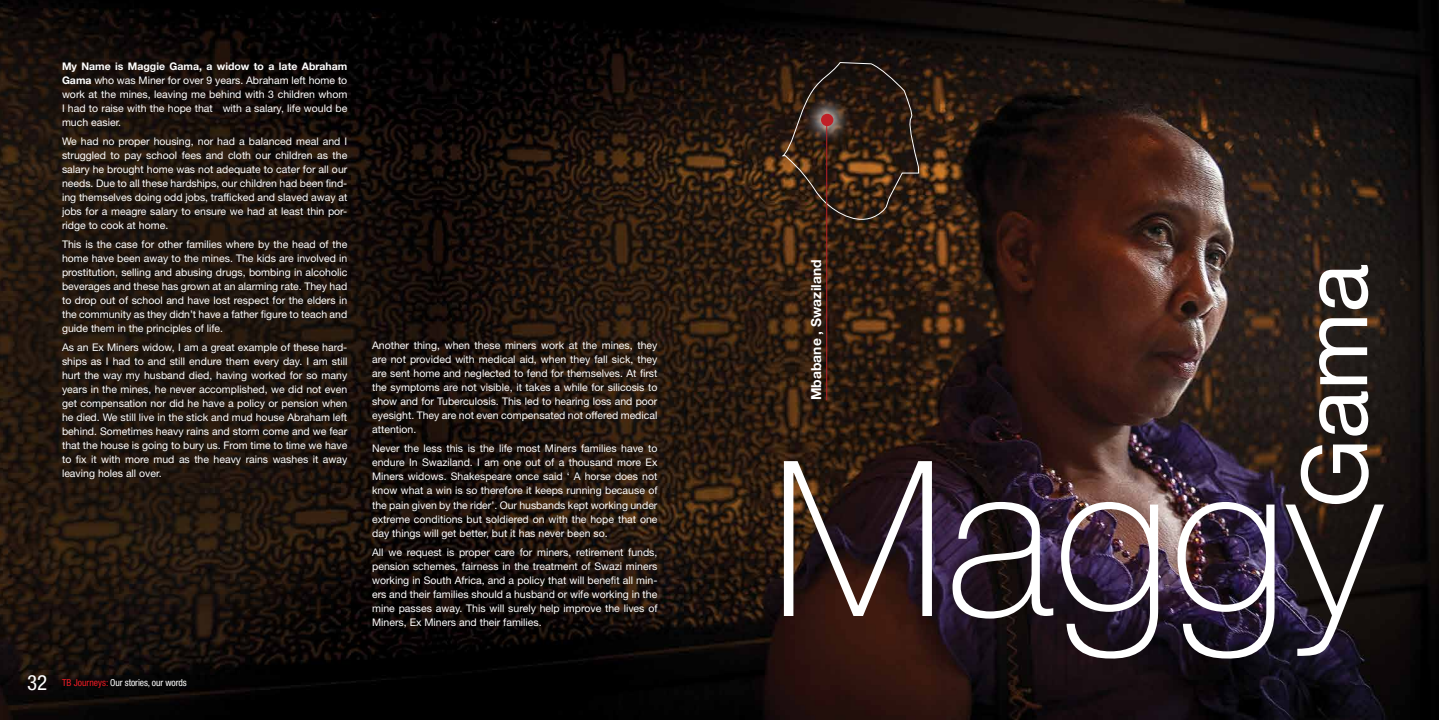
<style>
.page{position:relative;width:1439px;height:720px;background:#fff}
.page>*{position:absolute;margin:0;border:0;box-sizing:border-box;transform-origin:0 0}
.t1{font:100 216.65px "Helvetica Neue LT Std";color:#fff}
.t2{font:90.91px "Helvetica Neue LT Std";color:#fff}
.t3{font:700 13.91px "Helvetica Neue LT Std";color:#fff}
.t4{font:10.5px/14px "Helvetica Neue LT Std";color:#fff;text-align:justify}
.t5{font:condensed 9.62px "Helvetica Neue LT Std";letter-spacing:-.01em;color:#fff}
.s1{font-weight:700}
.s2{font-size:21px}
.s3{color:#ed1d24}
</style>
<div class="page">
<img style="left:0;top:0;width:1439px;height:719px">
<svg style="left:781px;top:62px;width:142px;height:166px;background:#392516"></svg>
<svg style="left:803px;top:96px;width:48px;height:48px;background:#43342b"></svg>
<div style="left:821px;top:114px;width:12px;height:12px;background:#bf2026;border-radius:50%"></div>
<hr style="left:826px;top:120px;width:1px;height:280px;background:#bf2026">
<p class="t4" style="left:62px;top:59px;width:287px"><span class="s1">My Name is Maggie Gama, a widow to a late Abraham Gama</span> who was Miner for over 9 years. Abraham left home to work at the mines, leaving me behind with 3 children whom I had to raise with the hope that with a salary, life would be much easier.</p>
<p class="t4" style="left:62px;top:134px;width:287px">We had no proper housing, nor had a balanced meal and I struggled to pay school fees and cloth our children as the salary he brought home was not adequate to cater for all our needs. Due to all these hardships, our children had been find&shy;ing themselves doing odd jobs, trafficked and slaved away at jobs for a meagre salary to ensure we had at least thin por&shy;ridge to cook at home.</p>
<p class="t4" style="left:62px;top:237px;width:287px">This is the case for other families where by the head of the home have been away to the mines. The kids are involved in prostitution, selling and abusing drugs, bombing in alcoholic beverages and these has grown at an alarming rate. They had to drop out of school and have lost respect for the elders in the community as they didn’t have a father figure to teach and guide them in the principles of life.</p>
<p class="t4" style="left:62px;top:339px;width:287px">As an Ex Miners widow, I am a great example of these hard&shy;ships as I had to and still endure them every day. I am still hurt the way my husband died, having worked for so many years in the mines, he never accomplished, we did not even get compensation nor did he have a policy or pension when he died. We still live in the stick and mud house Abraham left behind. Sometimes heavy rains and storm come and we fear that the house is going to bury us. From time to time we have to fix it with more mud as the heavy rains washes it away leaving holes all over.</p>
<p class="t4" style="left:372px;top:338px;width:287px">Another thing, when these miners work at the mines, they are not provided with medical aid, when they fall sick, they are sent home and neglected to fend for themselves. At first the symptoms are not visible, it takes a while for silicosis to show and for Tuberculosis. This led to hearing loss and poor eyesight. They are not even compensated not offered medical attention.</p>
<p class="t4" style="left:372px;top:441px;width:287px">Never the less this is the life most Miners families have to endure In Swaziland. I am one out of a thousand more Ex Miners widows. Shakespeare once said ‘ A horse does not know what a win is so therefore it keeps running because of the pain given by the rider’. Our husbands kept working under extreme conditions but soldiered on with the hope that one day things will get better, but it has never been so.</p>
<p class="t4" style="left:372px;top:544px;width:287px">All we request is proper care for miners, retirement funds, pension schemes, fairness in the treatment of Swazi miners working in South Africa, and a policy that will benefit all min&shy;ers and their families should a husband or wife working in the mine passes away. This will surely help improve the lives of Miners, Ex Miners and their families.</p>
<p class="t5" style="left:27px;top:677px;width:161px"><span class="s2">32</span> <span class="s3">TB Journeys:</span> Our stories, our words</p>
<h3 class="t3" style="left:807px;top:400px;width:142px;rotate:-90deg">Mbabane , Swaziland</h3>
<h2 class="t2" style="left:1280px;top:507px;width:246px;rotate:-90deg">Gama</h2>
<h1 class="t1" style="left:770px;top:415px;width:614px">Maggy</h1>
</div>
